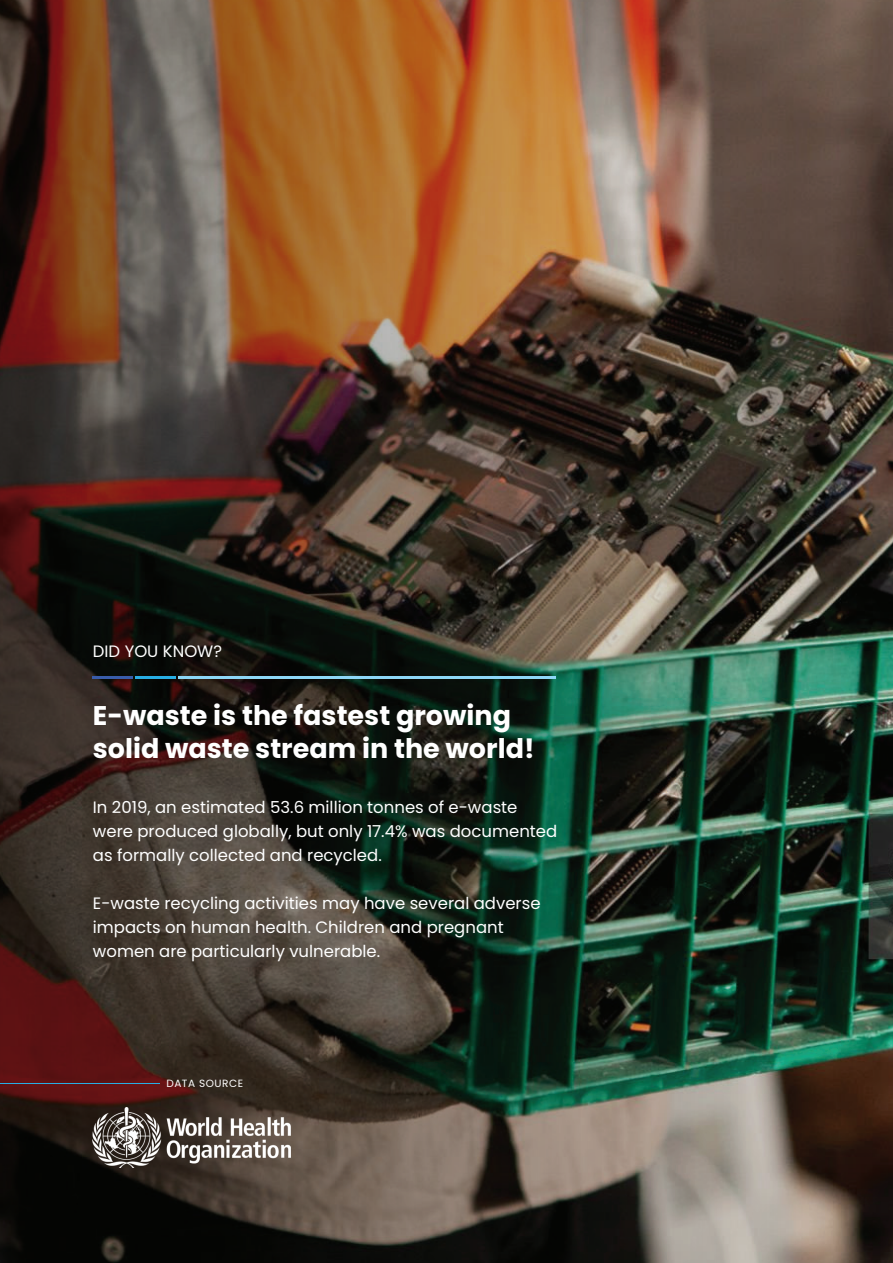
<style>
.page{position:relative;width:893px;height:1263px;background:#fff}
.page>*{position:absolute;margin:0;border:0;box-sizing:border-box;transform-origin:0 0}
.t1{font:700 27px/33px "Poppins";color:#fff}
.t2{font:16.5px/24px "Poppins";color:#fff}
.t3{font:10.5px "Poppins";letter-spacing:.05em;color:#fff}
</style>
<div class="page">
<img style="left:0;top:0;width:893px;height:1263px">
<hr style="left:178px;top:676px;width:378px;height:3px;background:#8dd7f7">
<hr style="left:136px;top:676px;width:40px;height:3px;background:#28aee4">
<hr style="left:93px;top:676px;width:40px;height:3px;background:#395caa">
<img style="left:93px;top:1107px;width:198px;height:61px">
<hr style="left:0;top:1083px;width:160px;height:1px;background:#28aee4">
<p class="t2" style="left:93px;top:639px;width:131px">DID YOU KNOW?</p>
<h1 class="t1" style="left:93px;top:699px;width:443px">E-waste is the fastest growing solid waste stream in the world!</h1>
<p class="t2" style="left:93px;top:795px;width:466px">In 2019, an estimated 53.6 million tonnes of e-waste were produced globally, but only 17.4% was documented as formally collected and recycled.</p>
<p class="t2" style="left:93px;top:891px;width:449px">E-waste recycling activities may have several adverse impacts on human health. Children and pregnant women are particularly vulnerable.</p>
<p class="t3" style="left:166px;top:1077px;width:78px">DATA SOURCE</p>
</div>
